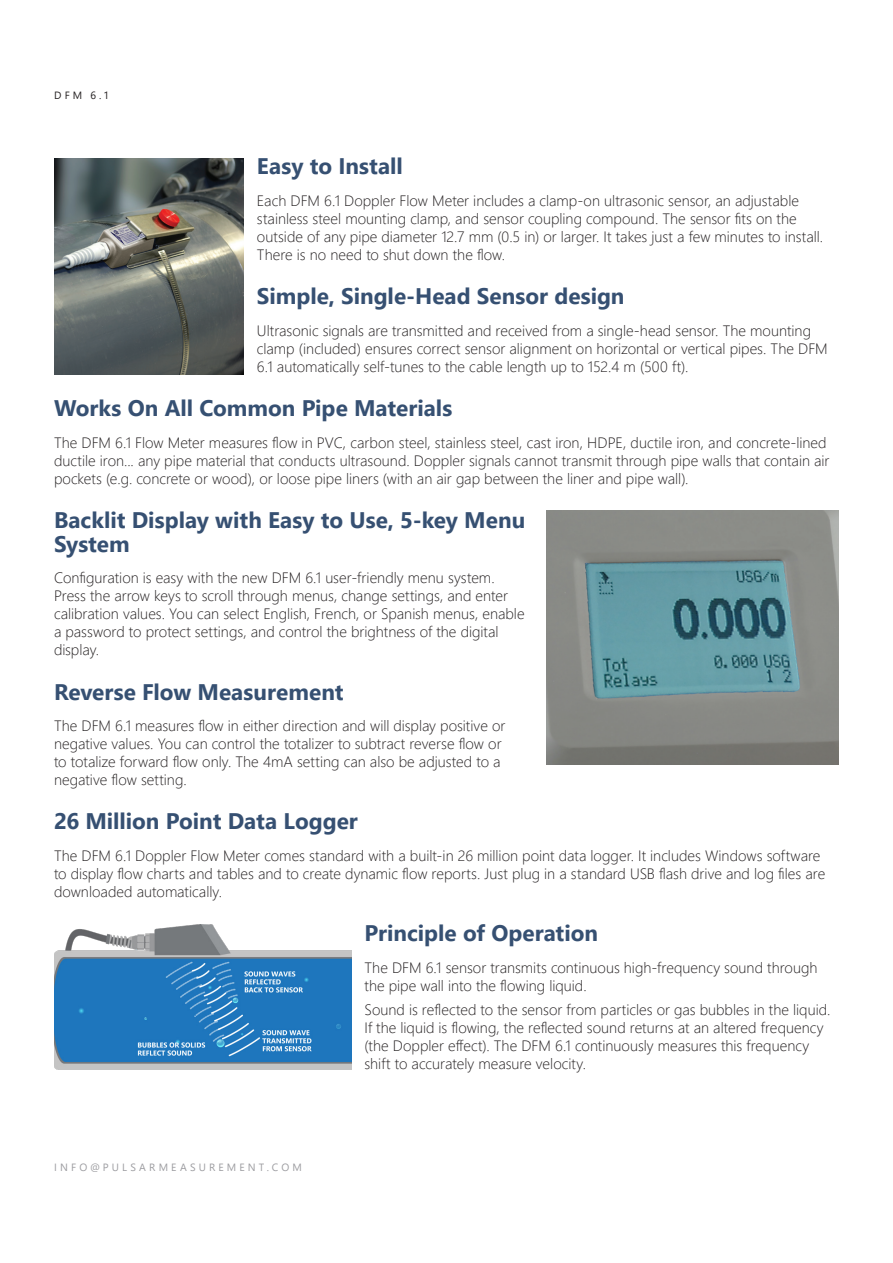
<style>
.page{position:relative;width:893px;height:1263px;background:#fff}
.page>*{position:absolute;margin:0;border:0;box-sizing:border-box;transform-origin:0 0}
.Header_1{font:700 22.5px/24px "Segoe UI";color:#365072}
.Body{font:300 15px/18px "Segoe UI";color:#231f20}
.t1{font:10.5px "Segoe UI";letter-spacing:.3em;color:#9c9ca0}
.Page_Header{font:10.5px "Segoe UI";color:#231f20}
</style>
<div class="page">
<img style="left:54px;top:158px;width:189px;height:216px">
<img style="left:547px;top:510px;width:292px;height:255px">
<img style="left:54px;top:924px;width:297px;height:145px">
<p class="Page_Header" style="left:54px;top:85px;width:56px">DFM 6.1</p>
<p class="Header_1" style="left:257px;top:153px;width:147px">Easy to Install</p>
<p class="Body" style="left:257px;top:190px;width:568px">Each DFM 6.1 Doppler Flow Meter includes a clamp-on ultrasonic sensor, an adjustable stainless steel mounting clamp, and sensor coupling compound. The sensor fits on the outside of any pipe diameter 12.7 mm (0.5 in) or larger. It takes just a few minutes to install.<br>There is no need to shut down the flow.</p>
<p class="Header_1" style="left:257px;top:282px;width:369px">Simple, Single-Head Sensor design</p>
<p class="Body" style="left:257px;top:320px;width:572px">Ultrasonic signals are transmitted and received from a single-head sensor. The mounting clamp (included) ensures correct sensor alignment on horizontal or vertical pipes. The DFM<br>6.1 automatically self-tunes to the cable length up to 152.4 m (500 ft).</p>
<p class="Header_1" style="left:54px;top:394px;width:400px">Works On All Common Pipe Materials</p>
<p class="Body" style="left:54px;top:432px;width:777px">The DFM 6.1 Flow Meter measures flow in PVC, carbon steel, stainless steel, cast iron, HDPE, ductile iron, and concrete-lined ductile iron... any pipe material that conducts ultrasound. Doppler signals cannot transmit through pipe walls that contain air pockets (e.g. concrete or wood), or loose pipe liners (with an air gap between the liner and pipe wall).</p>
<p class="Header_1" style="left:54px;top:506px;width:473px">Backlit Display with Easy to Use, 5-key Menu<br>System</p>
<p class="Body" style="left:54px;top:567px;width:472px">Configuration is easy with the new DFM 6.1 user-friendly menu system.<br>Press the arrow keys to scroll through menus, change settings, and enter calibration values. You can select English, French, or Spanish menus, enable a password to protect settings, and control the brightness of the digital display.</p>
<p class="Header_1" style="left:54px;top:678px;width:291px">Reverse Flow Measurement</p>
<p class="Body" style="left:54px;top:715px;width:453px">The DFM 6.1 measures flow in either direction and will display positive or negative values. You can control the totalizer to subtract reverse flow or to totalize forward flow only. The 4mA setting can also be adjusted to a negative flow setting.</p>
<p class="Header_1" style="left:54px;top:807px;width:305px">26 Million Point Data Logger</p>
<p class="Body" style="left:54px;top:845px;width:773px">The DFM 6.1 Doppler Flow Meter comes standard with a built-in 26 million point data logger. It includes Windows software to display flow charts and tables and to create dynamic flow reports. Just plug in a standard USB flash drive and log files are downloaded automatically.</p>
<p class="Header_1" style="left:365px;top:919px;width:235px">Principle of Operation</p>
<p class="Body" style="left:365px;top:957px;width:454px">The DFM 6.1 sensor transmits continuous high-frequency sound through the pipe wall into the flowing liquid.</p>
<p class="Body" style="left:365px;top:999px;width:467px">Sound is reflected to the sensor from particles or gas bubbles in the liquid.<br>If the liquid is flowing, the reflected sound returns at an altered frequency (the Doppler effect). The DFM 6.1 continuously measures this frequency shift to accurately measure velocity.</p>
<p class="t1" style="left:54px;top:1157px;width:249px">INFO@PULSARMEASUREMENT.COM</p>
</div>
